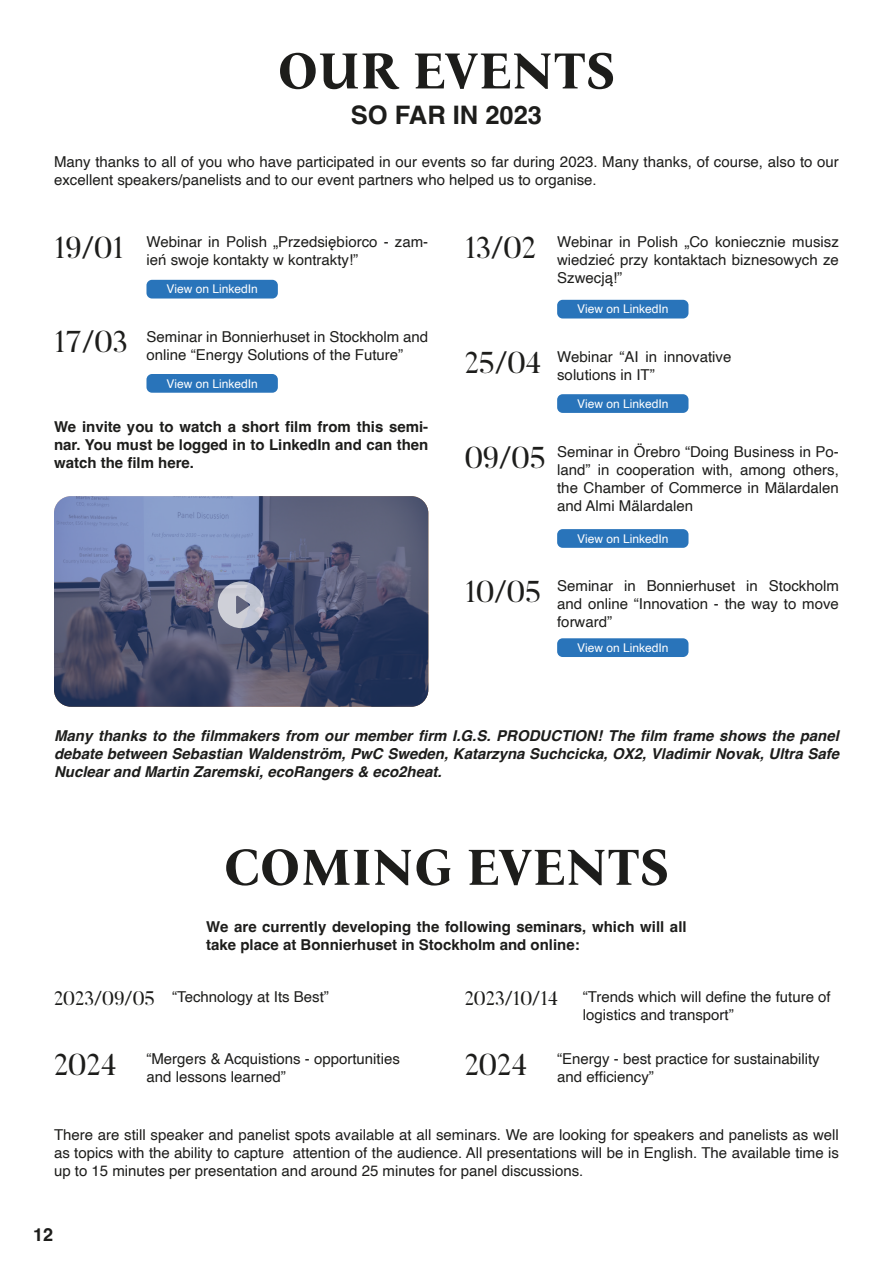
<style>
.page{position:relative;width:893px;height:1263px;background:#fff}
.page>*{position:absolute;margin:0;border:0;box-sizing:border-box;transform-origin:0 0}
.Title_35pt{font:700 52.5px "Bona Nova";color:#1d1d1b}
.t1{font:30px "Butler";color:#1d1d1b}
.Paragraph_Bold_20pt{font:700 25.5px "Helvetica";color:#1d1d1b}
.t2{font:19.5px "Butler";color:#1d1d1b}
.t3{font:700 18px "Helvetica";color:#1d1d1b}
.t4{font:15px/18px "Helvetica";color:#1d1d1b}
.t5{font:italic 700 15px/18px "Helvetica";color:#1d1d1b;text-align:justify}
.Paragraph_Bold_20pt-2{font:700 15px/18px "Helvetica";color:#1d1d1b;text-align:justify}
.t6{font:12px "Helvetica";color:#fff}
</style>
<div class="page">
<div style="left:146px;top:280px;width:132px;height:18px;background:#2974ba;border-radius:6px"></div>
<div style="left:146px;top:374px;width:132px;height:19px;background:#2974ba;border-radius:6px"></div>
<div style="left:557px;top:300px;width:131px;height:18px;background:#2974ba;border-radius:6px"></div>
<div style="left:557px;top:394px;width:131px;height:19px;background:#2974ba;border-radius:6px"></div>
<div style="left:557px;top:529px;width:131px;height:19px;background:#2974ba;border-radius:6px"></div>
<div style="left:557px;top:638px;width:131px;height:19px;background:#2974ba;border-radius:6px"></div>
<svg style="left:54px;top:496px;width:374px;height:211px;background:#545d7e"></svg>
<svg style="left:218px;top:581px;width:47px;height:47px;background:#a2a6b7"></svg>
<p class="Title_35pt" style="left:277px;top:29px;width:340px">OUR EVENTS</p>
<p class="Paragraph_Bold_20pt" style="left:351px;top:99px;width:193px">SO FAR IN 2023</p>
<p class="t4" style="left:54px;top:153px;width:786px">Many thanks to all of you who have participated in our events so far during 2023. Many thanks, of course, also to our excellent speakers/panelists and to our event partners who helped us to organise.</p>
<p class="t1" style="left:54px;top:229px;width:71px">19/01</p>
<p class="t1" style="left:54px;top:323px;width:75px">17/03</p>
<p class="t4" style="left:146px;top:233px;width:283px">Webinar in Polish „Przedsiębiorco - zam&shy;ień swoje kontakty w kontrakty!”</p>
<p class="t6" style="left:167px;top:280px;width:93px">View on LinkedIn</p>
<p class="t4" style="left:146px;top:328px;width:283px">Seminar in Bonnierhuset in Stockholm and online “Energy Solutions of the Future”</p>
<p class="t6" style="left:167px;top:374px;width:93px">View on LinkedIn</p>
<p class="Paragraph_Bold_20pt-2" style="left:54px;top:419px;width:376px">We invite you to watch a short film from this semi&shy;nar. You must be logged in to LinkedIn and can then watch the film here.</p>
<p class="t1" style="left:465px;top:229px;width:73px">13/02</p>
<p class="t4" style="left:557px;top:233px;width:283px;text-align:justify">Webinar in Polish „Co koniecznie musisz wiedzieć przy kontaktach biznesowych ze Szwecją!”</p>
<p class="t6" style="left:577px;top:300px;width:93px">View on LinkedIn</p>
<p class="t1" style="left:465px;top:343px;width:78px">25/04</p>
<p class="t4" style="left:557px;top:348px;width:176px">Webinar “AI in innovative solutions in IT”</p>
<p class="t6" style="left:577px;top:394px;width:93px">View on LinkedIn</p>
<p class="t1" style="left:465px;top:438px;width:83px">09/05</p>
<p class="t4" style="left:557px;top:443px;width:283px;text-align:justify">Seminar in Örebro “Doing Business in Po&shy;land” in cooperation with, among others, the Chamber of Commerce in Mälardalen and Almi Mälardalen</p>
<p class="t6" style="left:577px;top:529px;width:93px">View on LinkedIn</p>
<p class="t1" style="left:465px;top:573px;width:78px">10/05</p>
<p class="t4" style="left:557px;top:577px;width:283px;text-align:justify">Seminar in Bonnierhuset in Stockholm and online “Innovation - the way to move forward”</p>
<p class="t6" style="left:577px;top:638px;width:93px">View on LinkedIn</p>
<p class="t5" style="left:54px;top:729px;width:786px">Many thanks to the filmmakers from our member firm I.G.S. PRODUCTION! The film frame shows the panel debate between Sebastian Waldenström, PwC Sweden, Katarzyna Suchcicka, OX2, Vladimir Novak, Ultra Safe Nuclear and Martin Zaremski, ecoRangers &amp; eco2heat.</p>
<p class="Title_35pt" style="left:223px;top:825px;width:448px">COMING EVENTS</p>
<p class="Paragraph_Bold_20pt-2" style="left:206px;top:919px;width:482px">We are currently developing the following seminars, which will all take place at Bonnierhuset in Stockholm and online:</p>
<p class="t2" style="left:465px;top:986px;width:95px">2023/10/14</p>
<p class="t4" style="left:172px;top:988px;width:158px">“Technology at Its Best”</p>
<p class="t4" style="left:583px;top:988px;width:249px">“Trends which will define the future of logistics and transport”</p>
<p class="t4" style="left:146px;top:1050px;width:255px">“Mergers &amp; Acquistions - opportunities and lessons learned”</p>
<p class="t4" style="left:557px;top:1050px;width:264px">“Energy - best practice for sustainability and efficiency”</p>
<p class="t2" style="left:54px;top:986px;width:102px">2023/09/05</p>
<p class="t1" style="left:54px;top:1045px;width:64px">2024</p>
<p class="t1" style="left:465px;top:1045px;width:64px">2024</p>
<p class="t4" style="left:54px;top:1126px;width:786px;text-align:justify">There are still speaker and panelist spots available at all seminars. We are looking for speakers and panelists as well as topics with the ability to capture attention of the audience. All presentations will be in English. The available time is up to 15 minutes per presentation and around 25 minutes for panel discussions.</p>
<p class="t3" style="left:33px;top:1224px;width:22px">12</p>
</div>
